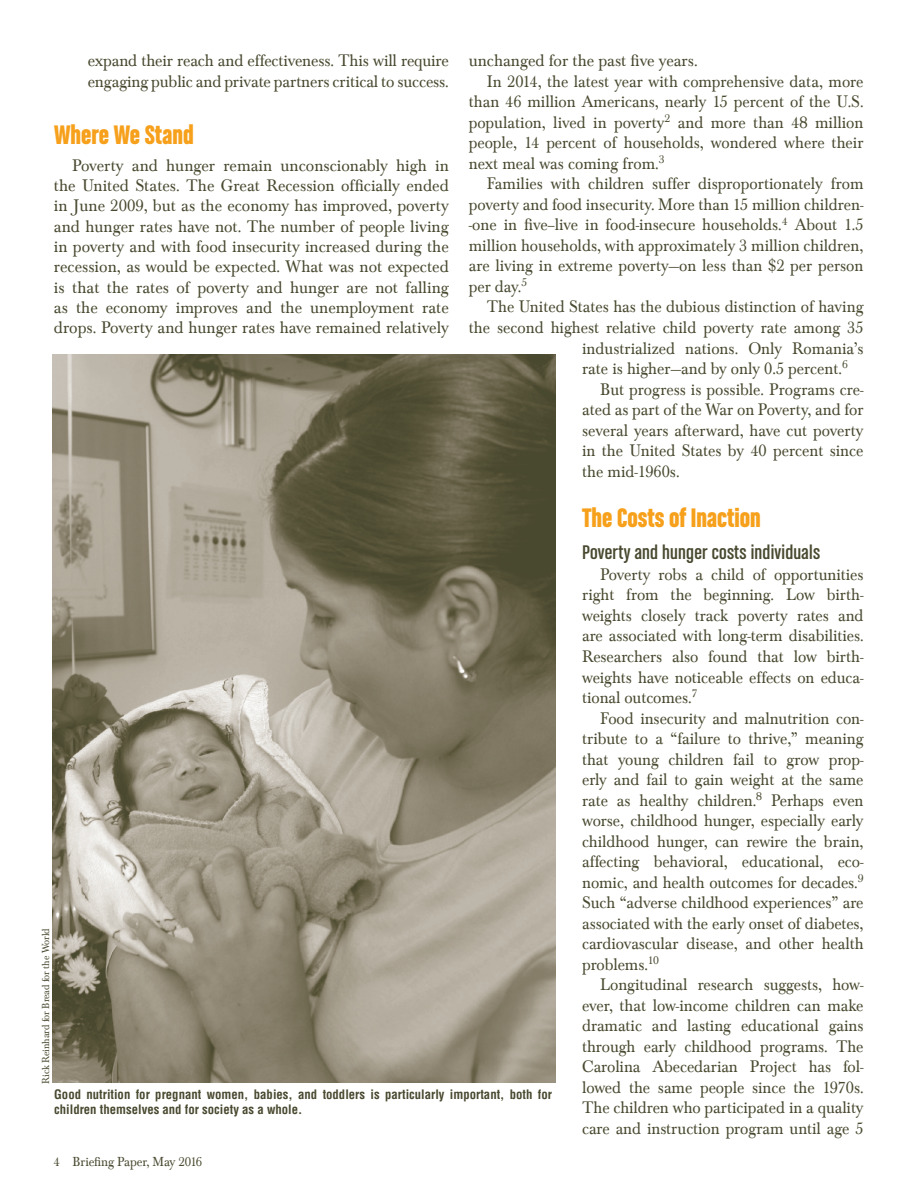
<style>
.page{position:relative;width:918px;height:1188px;background:#fff}
.page>*{position:absolute;margin:0;border:0;box-sizing:border-box;transform-origin:0 0}
.t1{font:28.5px "Chalet Comprime Hong Kong Sixty";color:#f6a01b}
.t2{font:21px "Chalet Comprime Cologne Sixty";letter-spacing:.01em;color:#494930;scale:1.1 1}
.t3{font:17.25px/20.5px "Baskerville Com";color:#494930;text-align:justify;scale:.95 1}
.t4{font:17.25px/20.2px "Baskerville Com";color:#494930;text-align:justify}
.t5{font:17.25px/20.2px "Baskerville Com";color:#494930;scale:.96 1}
.t6{font:13.5px "Baskerville Com";letter-spacing:-.01em;color:#494930;scale:.95 1}
.t7{font:700 condensed 12.75px/15.3px "Helvetica";color:#494930}
.t8{font:10.5px "Baskerville Com";letter-spacing:-.01em;color:#494930;scale:.95 1}
</style>
<div class="page">
<img style="left:53px;top:354px;width:502px;height:729px">
<p class="t4" style="left:469px;top:51px;width:231px">unchanged for the past five years.</p>
<p class="t3" style="left:487px;top:71px;width:398px">In 2014, the latest year with comprehensive data, more</p>
<p class="t3" style="left:469px;top:92px;width:417px">than 46 million Americans, nearly 15 percent of the U.S.</p>
<p class="t3" style="left:469px;top:112px;width:417px">population, lived in poverty<sup>2</sup> and more than 48 million</p>
<p class="t3" style="left:469px;top:133px;width:417px">people, 14 percent of households, wondered where their</p>
<p class="t3" style="left:469px;top:153px;width:208px">next meal was coming from.<sup>3</sup></p>
<p class="t3" style="left:487px;top:174px;width:398px">Families with children suffer disproportionately from</p>
<p class="t3" style="left:469px;top:194px;width:417px">poverty and food insecurity. More than 15 million children-</p>
<p class="t3" style="left:469px;top:215px;width:417px">-one in five--live in food-insecure households.<sup>4</sup> About 1.5</p>
<p class="t3" style="left:469px;top:235px;width:417px">million households, with approximately 3 million children,</p>
<p class="t3" style="left:469px;top:256px;width:417px">are living in extreme poverty—on less than $2 per person</p>
<p class="t3" style="left:469px;top:276px;width:63px">per day.<sup>5</sup></p>
<p class="t3" style="left:487px;top:297px;width:398px">The United States has the dubious distinction of having</p>
<p class="t3" style="left:469px;top:317px;width:417px">the second highest relative child poverty rate among 35</p>
<p class="t3" style="left:582px;top:338px;width:298px">industrialized nations. Only Romania’s</p>
<p class="t3" style="left:582px;top:358px;width:281px">rate is higher—and by only 0.5 percent.<sup>6</sup></p>
<p class="t3" style="left:600px;top:379px;width:279px">But progress is possible. Programs cre-</p>
<p class="t3" style="left:582px;top:399px;width:298px">ated as part of the War on Poverty, and for</p>
<p class="t3" style="left:582px;top:420px;width:298px">several years afterward, have cut poverty</p>
<p class="t3" style="left:582px;top:441px;width:298px">in the United States by 40 percent since</p>
<p class="t3" style="left:582px;top:461px;width:104px">the mid-1960s.</p>
<h1 class="t1" style="left:582px;top:501px;width:180px">The Costs of Inaction</h1>
<p class="t2" style="left:582px;top:541px;width:218px">Poverty and hunger costs individuals</p>
<p class="t3" style="left:582px;top:564px;width:298px;text-indent:18px">Poverty robs a child of opportunities right from the beginning. Low birth&shy;weights closely track poverty rates and are associated with long-term disabilities.<br>Researchers also found that low birth&shy;weights have noticeable effects on educa&shy;tional outcomes.<sup>7</sup></p>
<p class="t3" style="left:582px;top:708px;width:298px;text-indent:18px">Food insecurity and malnutrition con&shy;tribute to a “failure to thrive,” meaning that young children fail to grow prop&shy;erly and fail to gain weight at the same rate as healthy children.<sup>8</sup> Perhaps even worse, childhood hunger, especially early childhood hunger, can rewire the brain, affecting behavioral, educational, eco&shy;nomic, and health outcomes for decades.<sup>9<br></sup>Such “adverse childhood experiences” are associated with the early onset of diabetes, cardiovascular disease, and other health problems.<sup>10</sup></p>
<p class="t3" style="left:582px;top:975px;width:298px;text-indent:18px">Longitudinal research suggests, how&shy;ever, that low-income children can make dramatic and lasting educational gains through early childhood programs. The Carolina Abecedarian Project has fol&shy;lowed the same people since the 1970s.<br>The children who participated in a quality care and instruction program until age 5</p>
<p class="t5" style="left:88px;top:51px;width:378px">expand their reach and effectiveness. This will require engaging public and private partners critical to success.</p>
<h1 class="t1" style="left:54px;top:118px;width:141px">Where We Stand</h1>
<p class="t4" style="left:54px;top:155px;width:396px;text-indent:18px">Poverty and hunger remain unconscionably high in the United States. The Great Recession officially ended in June 2009, but as the economy has improved, poverty and hunger rates have not. The number of people living in poverty and with food insecurity increased during the recession, as would be expected. What was not expected is that the rates of poverty and hunger are not falling as the economy improves and the unemployment rate drops. Poverty and hunger rates have remained relatively</p>
<p class="t8" style="left:40px;top:1084px;width:165px;rotate:-90deg">Rick Reinhard for Bread for the World</p>
<p class="t7" style="left:54px;top:1087px;width:499px">Good nutrition for pregnant women, babies, and toddlers is particularly important, both for children themselves and for society as a whole.</p>
<p class="t6" style="left:54px;top:1154px;width:158px">4 Briefing Paper, May 2016</p>
</div>
